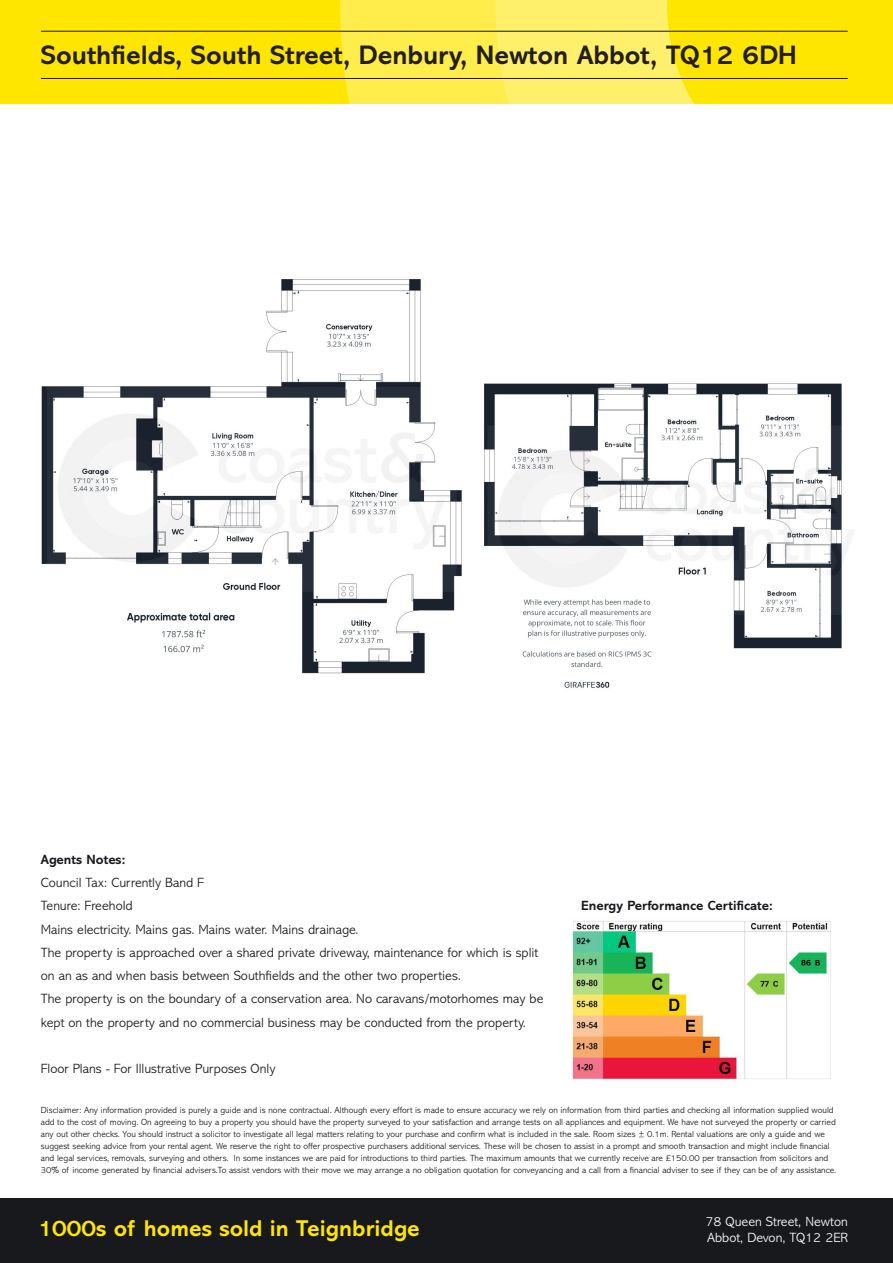
<style>
.page{position:relative;width:893px;height:1263px;background:#fff}
.page>*{position:absolute;margin:0;border:0;box-sizing:border-box;transform-origin:0 0}
.t1{font:700 27px "Abadi MT Std";color:#231f20}
.t2{font:700 23.1px "Abadi MT Std";color:#ffe601}
.t3{font:300 13.5px/23.2px "Abadi MT Std";color:#17191c}
.t4{font:300 13.5px/16.5px "Abadi MT Std";color:#fff}
.t5{font:700 13.5px "Abadi MT Std";color:#17191c}
.t6{font:300 9px/12px "Abadi MT Std";color:#17191c}
.s1{font-weight:700}
</style>
<div class="page">
<div style="left:0;top:0;width:893px;height:103px;background:#ffe601"></div>
<div style="left:340px;top:0;width:481px;height:103px;background:#ffed4c"></div>
<svg style="left:496px;top:0;width:325px;height:103px;background:#feea3a"></svg>
<div style="left:0;top:1198px;width:893px;height:65px;background:#17191c"></div>
<img style="left:570px;top:919px;width:261px;height:161px">
<hr style="left:41px;top:31px;width:807px;height:1px;background:#17191c">
<hr style="left:41px;top:78px;width:807px;height:1px;background:#17191c">
<img style="left:41px;top:279px;width:813px;height:409px">
<p class="t1" style="left:41px;top:39px;width:757px">Southfields, South Street, Denbury, Newton Abbot, TQ12 6DH</p>
<p class="t3" style="left:41px;top:848px;width:165px"><span class="s1">Agents Notes:<br></span>Council Tax: Currently Band F</p>
<p class="t3" style="left:41px;top:895px;width:93px">Tenure: Freehold</p>
<p class="t3" style="left:41px;top:918px;width:319px">Mains electricity. Mains gas. Mains water. Mains drainage.</p>
<p class="t3" style="left:41px;top:941px;width:499px">The property is approached over a shared private driveway, maintenance for which is split on an as and when basis between Southfields and the other two properties.</p>
<p class="t3" style="left:41px;top:988px;width:504px">The property is on the boundary of a conservation area. No caravans/motorhomes may be kept on the property and no commercial business may be conducted from the property.</p>
<p class="t3" style="left:41px;top:1057px;width:236px">Floor Plans - For Illustrative Purposes Only</p>
<p class="t6" style="left:41px;top:1104px;width:797px">Disclaimer: Any information provided is purely a guide and is none contractual. Although every effort is made to ensure accuracy we rely on information from third parties and checking all information supplied would add to the cost of moving. On agreeing to buy a property you should have the property surveyed to your satisfaction and arrange tests on all appliances and equipment. We have not surveyed the property or carried any out other checks. You should instruct a solicitor to investigate all legal matters relating to your purchase and confirm what is included in the sale. Room sizes ± 0.1m. Rental valuations are only a guide and we suggest seeking advice from your rental agent. We reserve the right to offer prospective purchasers additional services. These will be chosen to assist in a prompt and smooth transaction and might include financial and legal services, removals, surveying and others. In some instances we are paid for introductions to third parties. The maximum amounts that we currently receive are £150.00 per transaction from solicitors and 30% of income generated by financial advisers.To assist vendors with their move we may arrange a no obligation quotation for conveyancing and a call from a financial adviser to see if they can be of any assistance.</p>
<p class="t5" style="left:581px;top:897px;width:193px">Energy Performance Certificate:</p>
<p class="t2" style="left:38px;top:1215px;width:383px">1000s of homes sold in Teignbridge</p>
<p class="t4" style="left:706px;top:1213px;width:144px">78 Queen Street, Newton<br>Abbot, Devon, TQ12 2ER</p>
</div>
